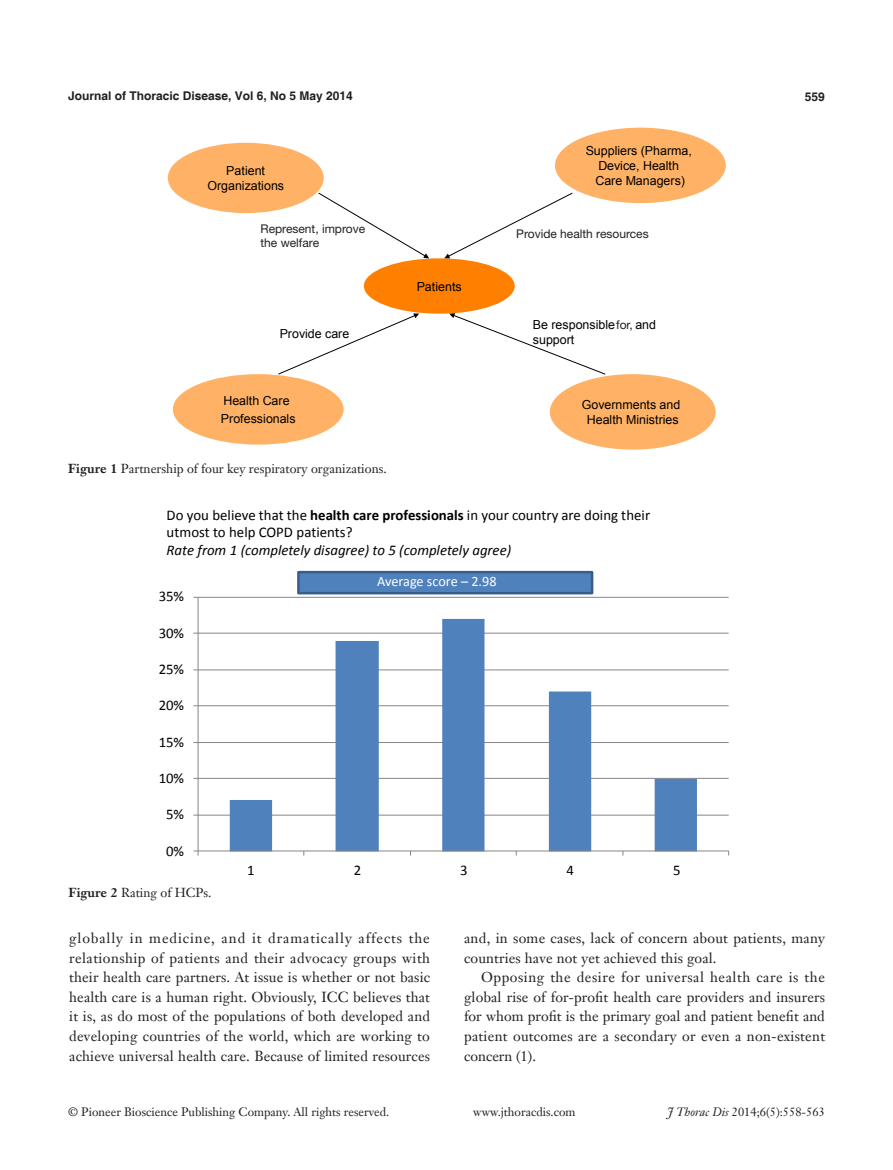
<style>
.page{position:relative;width:893px;height:1170px;background:#fff}
.page>*{position:absolute;margin:0;border:0;box-sizing:border-box;transform-origin:0 0}
.t1{font:14.85px/17.7px "Calibri";color:#000}
.t2{font:14.85px "Calibri";letter-spacing:-.01em;color:#fff}
.t3{font:14.7px "Calibri";letter-spacing:-.005em;color:#000}
.t4{font:14.25px/19.5px "Janson Text LT";letter-spacing:.01em;color:#231f20;text-align:justify}
.Default{font:14.25px "Calibri";letter-spacing:-.01em;color:#fff}
.t5{font:12.75px "Janson Text LT";color:#231f20}
.t6{font:12.45px/14.9px "Arial";color:#000;text-align:center}
.t7{font:12px "Janson Text LT";color:#231f20}
.t8{font:12px "Helvetica Neue LT Pro";color:#231f20}
.t9{font:700 12px "Helvetica";color:#231f20}
.s1{font-weight:700}
.s2{font-style:italic}
</style>
<div class="page">
<hr style="left:198px;top:814px;width:531px;height:1px;background:#868686">
<hr style="left:198px;top:777px;width:531px;height:1px;background:#868686">
<hr style="left:198px;top:742px;width:531px;height:1px;background:#868686">
<hr style="left:198px;top:705px;width:531px;height:1px;background:#868686">
<hr style="left:198px;top:669px;width:531px;height:1px;background:#868686">
<hr style="left:198px;top:632px;width:531px;height:1px;background:#868686">
<hr style="left:198px;top:596px;width:531px;height:1px;background:#868686">
<svg style="left:230px;top:619px;width:467px;height:231px"></svg>
<hr style="left:198px;top:597px;width:1px;height:253px;background:#868686">
<hr style="left:198px;top:850px;width:531px;height:1px;background:#868686">
<svg style="left:193px;top:850px;width:6px;height:5px"></svg>
<div style="left:297px;top:571px;width:296px;height:23px;background:#4f81bd;border:3px solid #385d8a"></div>
<div style="left:377px;top:574px;width:142px;height:17px;background:#4f81bd"></div>
<div style="left:364px;top:258px;width:151px;height:56px;background:#ff8001;border-radius:50%"></div>
<div style="left:168px;top:143px;width:156px;height:70px;background:#ffb265;border-radius:50%"></div>
<div style="left:555px;top:128px;width:171px;height:75px;background:#ffb265;border-radius:50%"></div>
<div style="left:173px;top:374px;width:171px;height:70px;background:#ffb265;border-radius:50%"></div>
<div style="left:550px;top:374px;width:166px;height:75px;background:#ffb265;border-radius:50%"></div>
<svg style="left:318px;top:192px;width:111px;height:66px"></svg>
<svg style="left:444px;top:192px;width:129px;height:66px"></svg>
<svg style="left:278px;top:313px;width:141px;height:62px"></svg>
<svg style="left:449px;top:313px;width:157px;height:62px"></svg>
<div style="left:516px;top:227px;width:155px;height:21px;background:#fff"></div>
<div style="left:347px;top:182px;width:117px;height:26px;background:#fff"></div>
<p class="t9" style="left:68px;top:88px;width:286px">Journal of Thoracic Disease, Vol 6, No 5 May 2014</p>
<p class="t9" style="left:805px;top:89px;width:22px">559</p>
<p class="t6" style="left:207px;top:163px;width:78px">Patient<br>Organizations</p>
<p class="t8" style="left:260px;top:221px;width:106px">Represent, improve</p>
<p class="t8" style="left:260px;top:235px;width:60px">the welfare</p>
<p class="t6" style="left:417px;top:279px;width:47px">Patients</p>
<p class="t6" style="left:586px;top:143px;width:108px">Suppliers (Pharma,<br>Device, Health<br>Care Managers)</p>
<p class="t8" style="left:516px;top:226px;width:134px">Provide health resources</p>
<p class="t6" style="left:518px;top:229px;width:95px">Improve the lives</p>
<p class="t6" style="left:280px;top:326px;width:71px">Provide care</p>
<p class="t6" style="left:533px;top:317px;width:125px;text-align:left">Be responsible to, and support</p>
<p class="t8" style="left:616px;top:317px;width:18px">for,</p>
<p class="t6" style="left:221px;top:392px;width:76px;line-height:17.9px;text-align:left">Health Care<br>Professionals</p>
<p class="t6" style="left:582px;top:397px;width:100px">Governments and<br>Health Ministries</p>
<p class="t5" style="left:68px;top:460px;width:320px"><span class="s1">Figure 1</span> Partnership of four key respiratory organizations.</p>
<p class="t1" style="left:167px;top:506px;width:485px">Do you believe that the <span class="s1">health care professionals</span> in your country are doing their utmost to help COPD patients?<br><span class="s2">Rate from 1 (completely disagree) to 5 (completely agree)</span></p>
<p class="t3" style="left:159px;top:587px;width:27px">35%</p>
<p class="t3" style="left:159px;top:623px;width:27px">30%</p>
<p class="t3" style="left:159px;top:659px;width:27px">25%</p>
<p class="t3" style="left:159px;top:696px;width:27px">20%</p>
<p class="t3" style="left:159px;top:732px;width:27px">15%</p>
<p class="t3" style="left:159px;top:768px;width:27px">10%</p>
<p class="t3" style="left:166px;top:805px;width:19px">5%</p>
<p class="t3" style="left:166px;top:841px;width:19px">0%</p>
<p class="Default" style="left:377px;top:572px;width:121px">Average score – 2.98</p>
<p class="t2" style="left:383px;top:573px;width:126px">Average score – 2,98</p>
<p class="t3" style="left:247px;top:860px;width:9px">1</p>
<p class="t3" style="left:354px;top:860px;width:9px">2</p>
<p class="t3" style="left:460px;top:860px;width:9px">3</p>
<p class="t3" style="left:567px;top:860px;width:9px">4</p>
<p class="t3" style="left:673px;top:860px;width:9px">5</p>
<p class="t5" style="left:69px;top:884px;width:144px"><span class="s1">Figure 2</span> Rating of HCPs.</p>
<p class="t4" style="left:69px;top:928px;width:362px">globally in medicine, and it dramatically affects the relationship of patients and their advocacy groups with their health care partners. At issue is whether or not basic health care is a human right. Obviously, ICC believes that it is, as do most of the populations of both developed and developing countries of the world, which are working to achieve universal health care. Because of limited resources</p>
<p class="t4" style="left:464px;top:928px;width:362px">and, in some cases, lack of concern about patients, many countries have not yet achieved this goal.</p>
<p class="t4" style="left:464px;top:967px;width:362px;text-indent:17px">Opposing the desire for universal health care is the global rise of for-profit health care providers and insurers for whom profit is the primary goal and patient benefit and patient outcomes are a secondary or even a non-existent concern (1).</p>
<p class="t7" style="left:68px;top:1104px;width:323px">© Pioneer Bioscience Publishing Company. All rights reserved.</p>
<p class="t7" style="left:473px;top:1104px;width:104px">www.jthoracdis.com</p>
<p class="t7" style="left:667px;top:1104px;width:159px"><span class="s2">J Thorac Dis</span> 2014;6(5):558-563</p>
</div>
